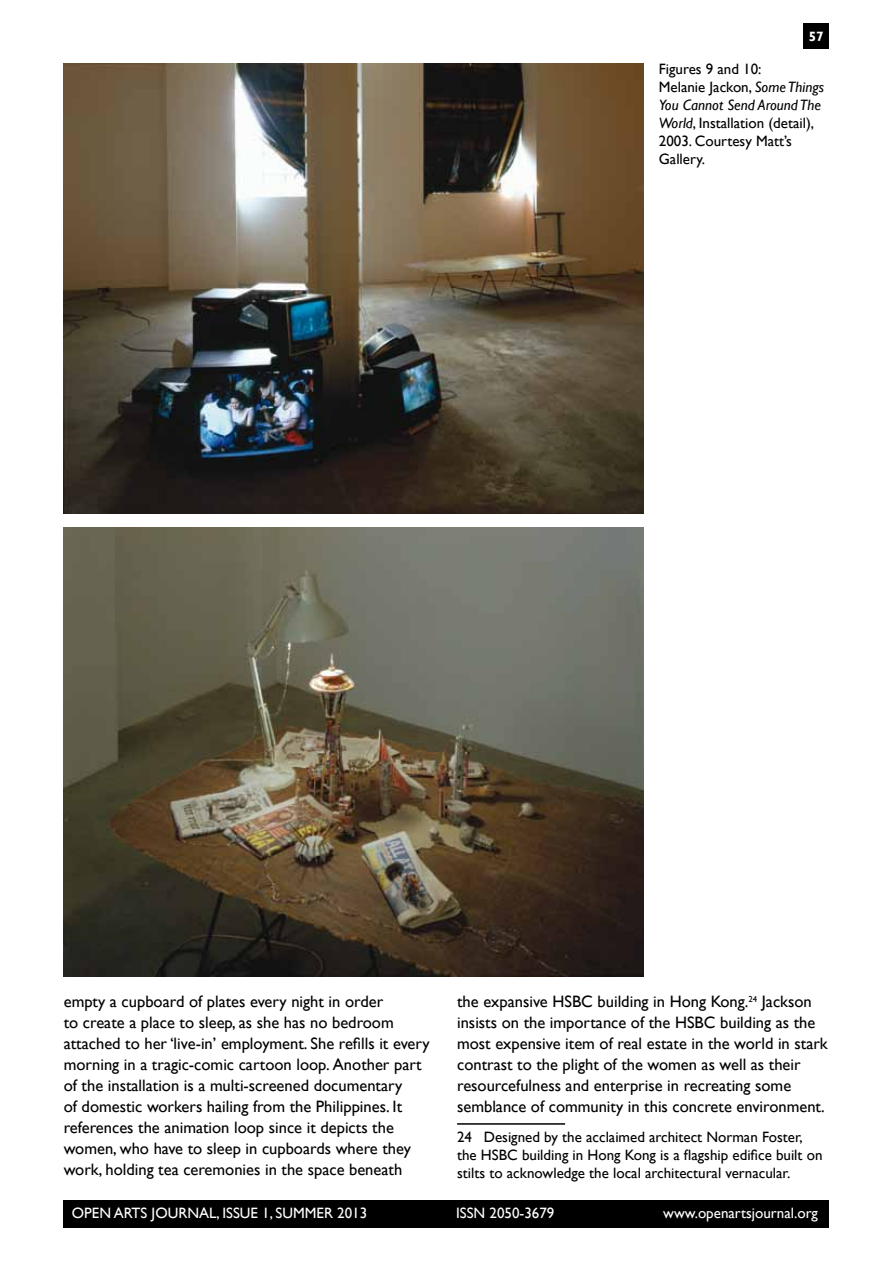
<style>
.page{position:relative;width:893px;height:1263px;background:#fff}
.page>*{position:absolute;margin:0;border:0;box-sizing:border-box;transform-origin:0 0}
.t1{font:16.5px/21px "Gill Sans";color:#000}
.t2{font:15px/18px "Gill Sans";color:#000}
.t3{font:15px "Gill Sans";color:#fff}
.t4{font:700 13.5px "Gill Sans";color:#fff}
.s1{font-style:italic}
</style>
<div class="page">
<div style="left:64px;top:1200px;width:765px;height:28px;background:#000"></div>
<div style="left:803px;top:23px;width:26px;height:26px;background:#000"></div>
<hr style="left:457px;top:1123px;width:108px;height:2px;background:#000">
<img style="left:64px;top:64px;width:579px;height:450px">
<img style="left:64px;top:528px;width:579px;height:448px">
<p class="t4" style="left:809px;top:28px;width:16px">57</p>
<p class="t2" style="left:659px;top:60px;width:167px">Figures 9 and 10:<br>Melanie Jackon, <span class="s1">Some Things<br>You Cannot Send Around The<br>World</span>, Installation (detail),<br>2003. Courtesy Matt’s<br>Gallery.</p>
<p class="t1" style="left:64px;top:991px;width:367px">empty a cupboard of plates every night in order<br>to create a place to sleep, as she has no bedroom attached to her ‘live-in’ employment. She refills it every morning in a tragic-comic cartoon loop. Another part of the installation is a multi-screened documentary<br>of domestic workers hailing from the Philippines. It references the animation loop since it depicts the women, who have to sleep in cupboards where they work, holding tea ceremonies in the space beneath</p>
<p class="t1" style="left:457px;top:991px;width:372px">the expansive HSBC building in Hong Kong.<sup>24</sup> Jackson insists on the importance of the HSBC building as the most expensive item of real estate in the world in stark contrast to the plight of the women as well as their resourcefulness and enterprise in recreating some semblance of community in this concrete environment.</p>
<p class="t2" style="left:457px;top:1128px;width:367px">24 Designed by the acclaimed architect Norman Foster, the HSBC building in Hong Kong is a flagship edifice built on stilts to acknowledge the local architectural vernacular.</p>
<p class="t3" style="left:72px;top:1205px;width:297px">OPEN ARTS JOURNAL, ISSUE 1, SUMMER 2013</p>
<p class="t3" style="left:456px;top:1204px;width:100px">ISSN 2050-3679</p>
<p class="t3" style="left:663px;top:1205px;width:156px">www.openartsjournal.org</p>
</div>
